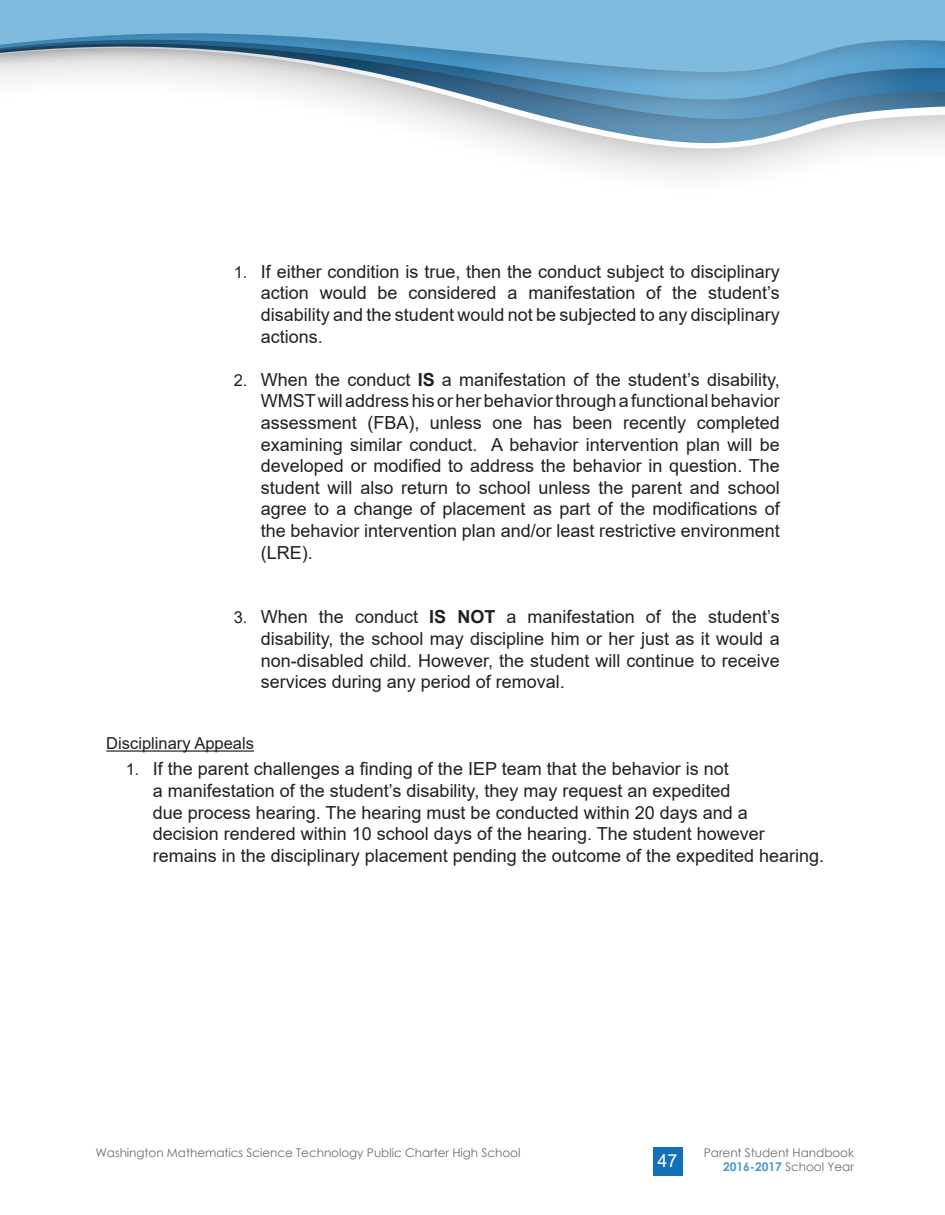
<style>
.page{position:relative;width:945px;height:1215px;background:#fff}
.page>*{position:absolute;margin:0;border:0;box-sizing:border-box;transform-origin:0 0}
.t1{font:18px/21.6px "Arial";color:#231f20;text-align:justify}
.t2{font:18px "Arial";color:#fff}
.t3{font:16.5px "Arial";color:#231f20}
.t4{font:12px "Century Gothic";letter-spacing:-.005em;color:#6c6d70}
.s1{font-size:16.5px}
.s2{font-weight:700}
.s3{font-weight:700;color:#4699cc}
</style>
<div class="page">
<svg style="left:572px;top:160px;width:223px;height:6px"></svg>
<svg style="left:488px;top:139px;width:457px;height:21px"></svg>
<div style="left:0;top:0;width:945px;height:139px;background:#231f20;opacity:.75"></div>
<svg style="left:0;top:120px;width:945px;height:7px"></svg>
<div style="left:0;top:0;width:945px;height:120px;background:#231f20;opacity:.75"></div>
<svg style="left:0;top:92px;width:945px;height:17px"></svg>
<div style="left:0;top:0;width:945px;height:92px;background:#231f20;opacity:.75"></div>
<svg style="left:0;top:0;width:945px;height:82px;background:#7db1d1"></svg>
<div style="left:653px;top:1148px;width:30px;height:28px;background:#1270b9"></div>
<hr style="left:106px;top:750px;width:148px;height:2px;background:#231f20">
<p class="t1" style="left:261px;top:260px;width:521px;text-indent:-27px"><span class="s1">1.</span> If either condition is true, then the conduct subject to disciplinary action would be considered a manifestation of the student’s disability and the student would not be subjected to any disciplinary actions.</p>
<p class="t1" style="left:261px;top:368px;width:521px;text-indent:-27px"><span class="s1">2.</span> When the conduct <span class="s2">IS</span> a manifestation of the student’s disability, WMST will address his or her behavior through a functional behavior assessment (FBA), unless one has been recently completed examining similar conduct. A behavior intervention plan will be developed or modified to address the behavior in question. The student will also return to school unless the parent and school agree to a change of placement as part of the modifications of the behavior intervention plan and/or least restrictive environment (LRE).</p>
<p class="t1" style="left:261px;top:606px;width:521px;text-indent:-27px"><span class="s1">3.</span> When the conduct <span class="s2">IS NOT</span> a manifestation of the student’s disability, the school may discipline him or her just as it would a non-disabled child. However, the student will continue to receive services during any period of removal.</p>
<p class="t3" style="left:106px;top:732px;width:149px">Disciplinary Appeals</p>
<p class="t1" style="left:153px;top:758px;width:673px;text-align:left;text-indent:-27px"><span class="s1">1.</span> If the parent challenges a finding of the IEP team that the behavior is not<br>a manifestation of the student’s disability, they may request an expedited<br>due process hearing. The hearing must be conducted within 20 days and a<br>decision rendered within 10 school days of the hearing. The student however remains in the disciplinary placement pending the outcome of the expedited hearing.</p>
<p class="t4" style="left:95px;top:1144px;width:426px">Washington Mathematics Science Technology Public Charter High School</p>
<p class="t4" style="left:704px;top:1144px;width:152px">Parent Student Handbook</p>
<p class="t2" style="left:658px;top:1149px;width:22px">47</p>
<p class="t4" style="left:723px;top:1158px;width:132px"><span class="s3">2016-2017</span> School Year</p>
</div>
